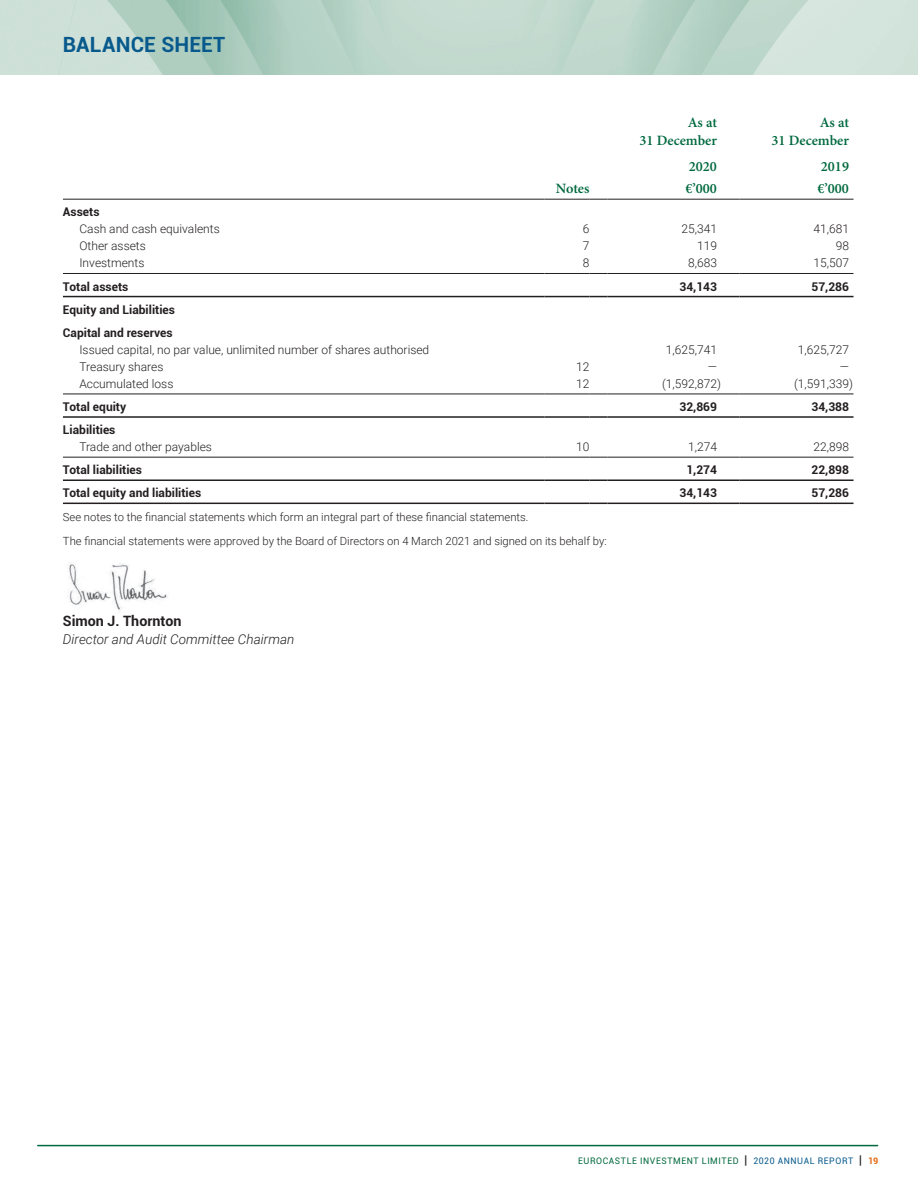
<style>
.page{position:relative;width:918px;height:1188px;background:#fff}
.page>*{position:absolute;margin:0;border:0;box-sizing:border-box;transform-origin:0 0}
.t1{font:700 21px "Roboto";letter-spacing:.005em;color:#085a8d}
.t2{font:600 14.25px "Minion Pro";color:#00693f}
.t3{font:700 14.25px "Roboto";color:#231f20}
.t4{font:italic 300 13.5px "Roboto";color:#231f20}
.t5{font:300 12px "Roboto";color:#231f20}
.t6{font:700 12px/23.1px "Roboto";color:#231f20}
.t7{font:300 11.25px/23.2px "Roboto";color:#231f20}
.t8{font:9px "Roboto";letter-spacing:.07em;color:#00693f}
.s1{font-size:12px;color:#231f20}
.s2{color:#085a8d}
.s3{font-weight:900;color:#e67625}
</style>
<div class="page">
<hr style="left:38px;top:1145px;width:840px;height:1px;background:#00693f">
<img style="left:69px;top:563px;width:99px;height:47px">
<img style="left:0;top:0;width:918px;height:75px">
<svg style="left:63px;top:198px;width:790px;height:305px"></svg>
<hr style="left:63px;top:273px;width:481px;height:1px;background:#231f20">
<hr style="left:544px;top:273px;width:45px;height:1px;background:#231f20">
<svg style="left:589px;top:273px;width:18px;height:1px"></svg>
<hr style="left:607px;top:273px;width:110px;height:1px;background:#231f20">
<svg style="left:717px;top:273px;width:22px;height:1px"></svg>
<hr style="left:739px;top:273px;width:110px;height:1px;background:#231f20">
<hr style="left:63px;top:394px;width:481px;height:1px;background:#231f20">
<hr style="left:544px;top:394px;width:45px;height:1px;background:#231f20">
<svg style="left:589px;top:394px;width:18px;height:1px"></svg>
<hr style="left:607px;top:394px;width:110px;height:1px;background:#231f20">
<svg style="left:717px;top:394px;width:22px;height:1px"></svg>
<hr style="left:739px;top:394px;width:110px;height:1px;background:#231f20">
<hr style="left:63px;top:457px;width:481px;height:1px;background:#231f20">
<hr style="left:544px;top:457px;width:45px;height:1px;background:#231f20">
<svg style="left:589px;top:457px;width:18px;height:1px"></svg>
<hr style="left:607px;top:457px;width:110px;height:1px;background:#231f20">
<svg style="left:717px;top:457px;width:22px;height:1px"></svg>
<hr style="left:739px;top:457px;width:110px;height:1px;background:#231f20">
<hr style="left:63px;top:296px;width:481px;height:1px;background:#231f20">
<hr style="left:544px;top:296px;width:45px;height:1px;background:#231f20">
<svg style="left:589px;top:296px;width:18px;height:1px"></svg>
<hr style="left:607px;top:296px;width:110px;height:1px;background:#231f20">
<svg style="left:717px;top:296px;width:22px;height:1px"></svg>
<hr style="left:739px;top:296px;width:110px;height:1px;background:#231f20">
<hr style="left:63px;top:416px;width:481px;height:2px;background:#231f20">
<hr style="left:544px;top:416px;width:45px;height:2px;background:#231f20">
<svg style="left:589px;top:416px;width:18px;height:2px"></svg>
<hr style="left:607px;top:416px;width:110px;height:2px;background:#231f20">
<hr style="left:717px;top:416px;width:22px;height:2px;background:#231f20">
<hr style="left:739px;top:416px;width:110px;height:2px;background:#231f20">
<hr style="left:63px;top:503px;width:481px;height:1px;background:#231f20">
<hr style="left:544px;top:503px;width:45px;height:1px;background:#231f20">
<svg style="left:589px;top:503px;width:18px;height:1px"></svg>
<hr style="left:607px;top:503px;width:110px;height:1px;background:#231f20">
<svg style="left:717px;top:503px;width:22px;height:1px"></svg>
<hr style="left:739px;top:503px;width:110px;height:1px;background:#231f20">
<hr style="left:63px;top:199px;width:481px;height:1px;background:#231f20">
<hr style="left:544px;top:199px;width:45px;height:1px;background:#231f20">
<svg style="left:589px;top:199px;width:18px;height:1px"></svg>
<hr style="left:607px;top:199px;width:110px;height:1px;background:#231f20">
<svg style="left:717px;top:199px;width:22px;height:1px"></svg>
<hr style="left:739px;top:199px;width:110px;height:1px;background:#231f20">
<hr style="left:63px;top:479px;width:481px;height:2px;background:#231f20">
<hr style="left:544px;top:479px;width:45px;height:2px;background:#231f20">
<svg style="left:589px;top:479px;width:18px;height:2px"></svg>
<hr style="left:607px;top:479px;width:110px;height:2px;background:#231f20">
<hr style="left:717px;top:479px;width:22px;height:2px;background:#231f20">
<hr style="left:739px;top:479px;width:110px;height:2px;background:#231f20">
<h1 class="t1" style="left:63px;top:29px;width:164px">BALANCE SHEET</h1>
<p class="t2" style="left:688px;top:113px;width:31px">As at</p>
<p class="t2" style="left:820px;top:113px;width:31px">As at</p>
<p class="t2" style="left:639px;top:131px;width:79px">31 December</p>
<p class="t2" style="left:771px;top:131px;width:79px">31 December</p>
<p class="t2" style="left:689px;top:156px;width:30px">2020</p>
<p class="t2" style="left:821px;top:156px;width:30px">2019</p>
<p class="t2" style="left:556px;top:179px;width:35px">Notes</p>
<p class="t2" style="left:686px;top:179px;width:33px">€’000</p>
<p class="t2" style="left:817px;top:179px;width:33px">€’000</p>
<p class="t6" style="left:63px;top:200px;width:38px">Assets</p>
<p class="t5" style="left:79px;top:221px;width:142px">Cash and cash equivalents</p>
<p class="t5" style="left:583px;top:221px;width:8px">6</p>
<p class="t5" style="left:681px;top:221px;width:37px">25,341</p>
<p class="t5" style="left:813px;top:221px;width:37px">41,681</p>
<p class="t5" style="left:79px;top:238px;width:68px">Other assets</p>
<p class="t5" style="left:583px;top:238px;width:8px">7</p>
<p class="t5" style="left:697px;top:238px;width:21px">119</p>
<p class="t5" style="left:836px;top:238px;width:15px">98</p>
<p class="t5" style="left:79px;top:255px;width:67px">Investments</p>
<p class="t5" style="left:583px;top:255px;width:8px">8</p>
<p class="t5" style="left:688px;top:255px;width:30px">8,683</p>
<p class="t5" style="left:813px;top:255px;width:37px">15,507</p>
<p class="t6" style="left:63px;top:274px;width:67px">Total assets</p>
<p class="t6" style="left:679px;top:274px;width:39px">34,143</p>
<p class="t6" style="left:811px;top:274px;width:39px">57,286</p>
<p class="t6" style="left:63px;top:297px;width:114px">Equity and Liabilities<br>Capital and reserves</p>
<p class="t5" style="left:79px;top:341px;width:351px">Issued capital, no par value, unlimited number of shares authorised</p>
<p class="t5" style="left:666px;top:341px;width:53px">1,625,741</p>
<p class="t5" style="left:798px;top:341px;width:53px">1,625,727</p>
<p class="t5" style="left:79px;top:358px;width:86px">Treasury shares</p>
<p class="t5" style="left:576px;top:358px;width:15px">12</p>
<p class="t5" style="left:708px;top:358px;width:11px">—</p>
<p class="t5" style="left:840px;top:358px;width:11px">—</p>
<p class="t5" style="left:79px;top:375px;width:95px">Accumulated loss</p>
<p class="t5" style="left:576px;top:375px;width:15px">12</p>
<p class="t5" style="left:662px;top:375px;width:60px">(1,592,872)</p>
<p class="t5" style="left:794px;top:375px;width:60px">(1,591,339)</p>
<p class="t6" style="left:63px;top:395px;width:65px">Total equity</p>
<p class="t6" style="left:679px;top:395px;width:39px">32,869</p>
<p class="t6" style="left:811px;top:395px;width:39px">34,388</p>
<p class="t6" style="left:63px;top:418px;width:54px">Liabilities</p>
<p class="t5" style="left:79px;top:438px;width:134px">Trade and other payables</p>
<p class="t5" style="left:576px;top:438px;width:15px">10</p>
<p class="t5" style="left:688px;top:438px;width:30px">1,274</p>
<p class="t5" style="left:813px;top:438px;width:37px">22,898</p>
<p class="t6" style="left:63px;top:458px;width:81px">Total liabilities</p>
<p class="t6" style="left:686px;top:458px;width:32px">1,274</p>
<p class="t6" style="left:811px;top:458px;width:39px">22,898</p>
<p class="t6" style="left:63px;top:481px;width:140px">Total equity and liabilities</p>
<p class="t6" style="left:679px;top:481px;width:39px">34,143</p>
<p class="t6" style="left:811px;top:481px;width:39px">57,286</p>
<p class="t7" style="left:63px;top:505px;width:545px">See notes to the financial statements which form an integral part of these financial statements.<br>The financial statements were approved by the Board of Directors on 4 March 2021 and signed on its behalf by:</p>
<p class="t3" style="left:63px;top:610px;width:120px">Simon J. Thornton</p>
<p class="t4" style="left:63px;top:629px;width:233px">Director and Audit Committee Chairman</p>
<p class="t8" style="left:578px;top:1155px;width:302px">EUROCASTLE INVESTMENT LIMITED <span class="s1">|</span> <span class="s2">2020 ANNUAL REPORT</span> <span class="s1">|</span> <span class="s3">19</span></p>
</div>
